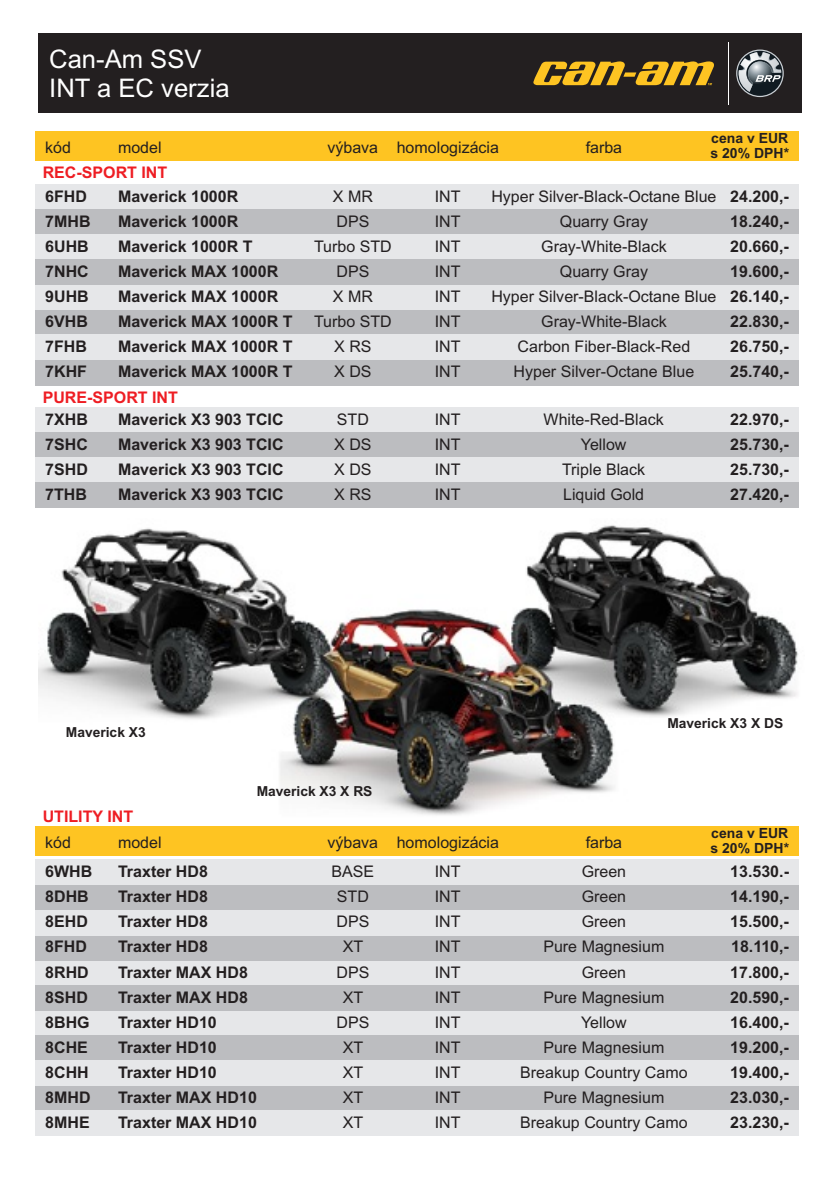
<style>
.page{position:relative;width:840px;height:1191px;background:#fff}
.page>*{position:absolute;margin:0;border:0;box-sizing:border-box;transform-origin:0 0}
.t1{font:25.6px/28.6px "Arial";color:#fff}
.t2{font:700 16px/25px "Arial";color:#231f20;text-align:justify}
.t3{font:16px/25px "Arial";color:#231f20;text-align:center}
.t4{font:700 16px "Arial";color:#ee1d23}
.t5{font:700 14px/14px "Arial";color:#231f20}
.t6{font:700 13.8px "Arial";color:#231f20}
</style>
<div class="page">
<img style="left:38px;top:525px;width:761px;height:290px">
<div style="left:36px;top:859px;width:762px;height:26px;background:#e6e7e9"></div>
<div style="left:36px;top:184px;width:762px;height:25px;background:#e6e7e9"></div>
<div style="left:36px;top:407px;width:762px;height:25px;background:#e6e7e9"></div>
<div style="left:36px;top:310px;width:762px;height:25px;background:#bcbdc0"></div>
<div style="left:36px;top:360px;width:762px;height:25px;background:#bcbdc0"></div>
<div style="left:36px;top:885px;width:762px;height:25px;background:#bcbdc0"></div>
<div style="left:36px;top:210px;width:762px;height:25px;background:#bcbdc0"></div>
<div style="left:36px;top:433px;width:762px;height:25px;background:#bcbdc0"></div>
<div style="left:36px;top:285px;width:762px;height:25px;background:#e6e7e9"></div>
<div style="left:36px;top:335px;width:762px;height:25px;background:#e6e7e9"></div>
<div style="left:36px;top:960px;width:762px;height:25px;background:#e6e7e9"></div>
<div style="left:36px;top:1010px;width:762px;height:25px;background:#e6e7e9"></div>
<div style="left:36px;top:1085px;width:762px;height:25px;background:#bcbdc0"></div>
<div style="left:36px;top:826px;width:762px;height:30px;background:#fec422"></div>
<div style="left:36px;top:132px;width:762px;height:29px;background:#fec422"></div>
<div style="left:36px;top:935px;width:762px;height:25px;background:#bcbdc0"></div>
<div style="left:36px;top:985px;width:762px;height:25px;background:#bcbdc0"></div>
<div style="left:36px;top:1110px;width:762px;height:25px;background:#e6e7e9"></div>
<div style="left:36px;top:1035px;width:762px;height:25px;background:#bcbdc0"></div>
<div style="left:36px;top:1060px;width:762px;height:25px;background:#e6e7e9"></div>
<div style="left:36px;top:910px;width:762px;height:25px;background:#e6e7e9"></div>
<div style="left:36px;top:235px;width:762px;height:25px;background:#e6e7e9"></div>
<div style="left:36px;top:458px;width:762px;height:25px;background:#e6e7e9"></div>
<div style="left:36px;top:260px;width:762px;height:25px;background:#bcbdc0"></div>
<div style="left:36px;top:483px;width:762px;height:25px;background:#bcbdc0"></div>
<div style="left:38px;top:33px;width:763px;height:80px;background:#231f20"></div>
<svg style="left:533px;top:61px;width:180px;height:24px"></svg>
<hr style="left:727px;top:42px;width:1px;height:62px;background:#fff">
<svg style="left:735px;top:50px;width:48px;height:47px"></svg>
<svg style="left:737px;top:51px;width:45px;height:45px"></svg>
<svg style="left:738px;top:52px;width:42px;height:40px;background:#7a8085"></svg>
<h1 class="t1" style="left:49px;top:47px;width:182px">Can-Am SSV<br>INT a EC verzia</h1>
<p class="t3" style="left:45px;top:136px;width:27px">kód</p>
<p class="t3" style="left:118px;top:136px;width:45px">model</p>
<p class="t4" style="left:43px;top:167px;width:126px">REC-SPORT INT</p>
<p class="t2" style="left:45px;top:185px;width:43px">6FHD</p>
<p class="t2" style="left:118px;top:185px;width:176px;text-align:left">Maverick 1000R<br>Maverick 1000R<br>Maverick 1000R T<br>Maverick MAX 1000R<br>Maverick MAX 1000R<br>Maverick MAX 1000R T<br>Maverick MAX 1000R T<br>Maverick MAX 1000R T</p>
<p class="t2" style="left:118px;top:408px;width:167px">Maverick X3 903 TCIC Maverick X3 903 TCIC Maverick X3 903 TCIC Maverick X3 903 TCIC</p>
<p class="t2" style="left:45px;top:210px;width:47px;text-align:left">7MHB<br>6UHB<br>7NHC<br>9UHB<br>6VHB<br>7FHB<br>7KHF</p>
<p class="t4" style="left:43px;top:391px;width:137px">PURE-SPORT INT</p>
<p class="t2" style="left:45px;top:408px;width:44px">7XHB</p>
<p class="t2" style="left:45px;top:433px;width:44px">7SHC 7SHD 7THB</p>
<p class="t3" style="left:327px;top:136px;width:52px">výbava</p>
<p class="t3" style="left:396px;top:136px;width:104px">homologizácia</p>
<p class="t3" style="left:585px;top:137px;width:38px">farba</p>
<p class="t5" style="left:710px;top:133px;width:80px">cena v EUR s 20% DPH*</p>
<p class="t3" style="left:314px;top:185px;width:79px">X MR<br>DPS<br>Turbo STD<br>DPS<br>X MR<br>Turbo STD<br>X RS<br>X DS</p>
<p class="t3" style="left:334px;top:408px;width:39px;text-align:left">STD<br>X DS<br>X DS<br>X RS</p>
<p class="t3" style="left:434px;top:185px;width:27px;text-align:justify">INT INT INT INT INT INT INT INT</p>
<p class="t3" style="left:434px;top:408px;width:27px;text-align:justify">INT INT INT INT</p>
<p class="t3" style="left:491px;top:185px;width:226px">Hyper Silver-Black-Octane Blue<br>Quarry Gray<br>Gray-White-Black<br>Quarry Gray<br>Hyper Silver-Black-Octane Blue<br>Gray-White-Black<br>Carbon Fiber-Black-Red<br>Hyper Silver-Octane Blue</p>
<p class="t3" style="left:543px;top:408px;width:122px">White-Red-Black<br>Yellow<br>Triple Black<br>Liquid Gold</p>
<p class="t2" style="left:729px;top:185px;width:60px">24.200,- 18.240,- 20.660,- 19.600,- 26.140,- 22.830,- 26.750,- 25.740,-</p>
<p class="t2" style="left:729px;top:408px;width:60px">22.970,- 25.730,- 25.730,- 27.420,-</p>
<p class="t6" style="left:66px;top:726px;width:81px">Maverick X3</p>
<p class="t6" style="left:667px;top:718px;width:117px">Maverick X3 X DS</p>
<p class="t6" style="left:256px;top:785px;width:117px">Maverick X3 X RS</p>
<p class="t4" style="left:43px;top:810px;width:92px">UTILITY INT</p>
<p class="t3" style="left:45px;top:831px;width:27px">kód</p>
<p class="t3" style="left:118px;top:831px;width:45px">model</p>
<p class="t3" style="left:327px;top:831px;width:52px">výbava</p>
<p class="t3" style="left:396px;top:831px;width:104px">homologizácia</p>
<p class="t3" style="left:585px;top:831px;width:38px">farba</p>
<p class="t5" style="left:710px;top:828px;width:80px">cena v EUR s 20% DPH*</p>
<p class="t2" style="left:45px;top:860px;width:49px">6WHB</p>
<p class="t2" style="left:45px;top:885px;width:47px;text-align:left">8DHB<br>8EHD<br>8FHD<br>8RHD<br>8SHD<br>8BHG<br>8CHE<br>8CHH<br>8MHD<br>8MHE</p>
<p class="t2" style="left:118px;top:860px;width:140px;text-align:left">Traxter HD8<br>Traxter HD8<br>Traxter HD8<br>Traxter HD8<br>Traxter MAX HD8<br>Traxter MAX HD8<br>Traxter HD10<br>Traxter HD10<br>Traxter HD10<br>Traxter MAX HD10<br>Traxter MAX HD10</p>
<p class="t3" style="left:331px;top:860px;width:44px">BASE<br>STD<br>DPS<br>XT<br>DPS<br>XT<br>DPS<br>XT<br>XT<br>XT<br>XT</p>
<p class="t3" style="left:434px;top:860px;width:27px;text-align:justify">INT INT INT INT INT INT INT INT INT INT INT</p>
<p class="t3" style="left:520px;top:860px;width:169px">Green<br>Green<br>Green<br>Pure Magnesium<br>Green<br>Pure Magnesium<br>Yellow<br>Pure Magnesium<br>Breakup Country Camo<br>Pure Magnesium<br>Breakup Country Camo</p>
<p class="t2" style="left:729px;top:860px;width:60px">13.530.- 14.190,- 15.500,- 18.110,- 17.800,- 20.590,- 16.400,- 19.200,- 19.400,- 23.030,- 23.230,-</p>
</div>
